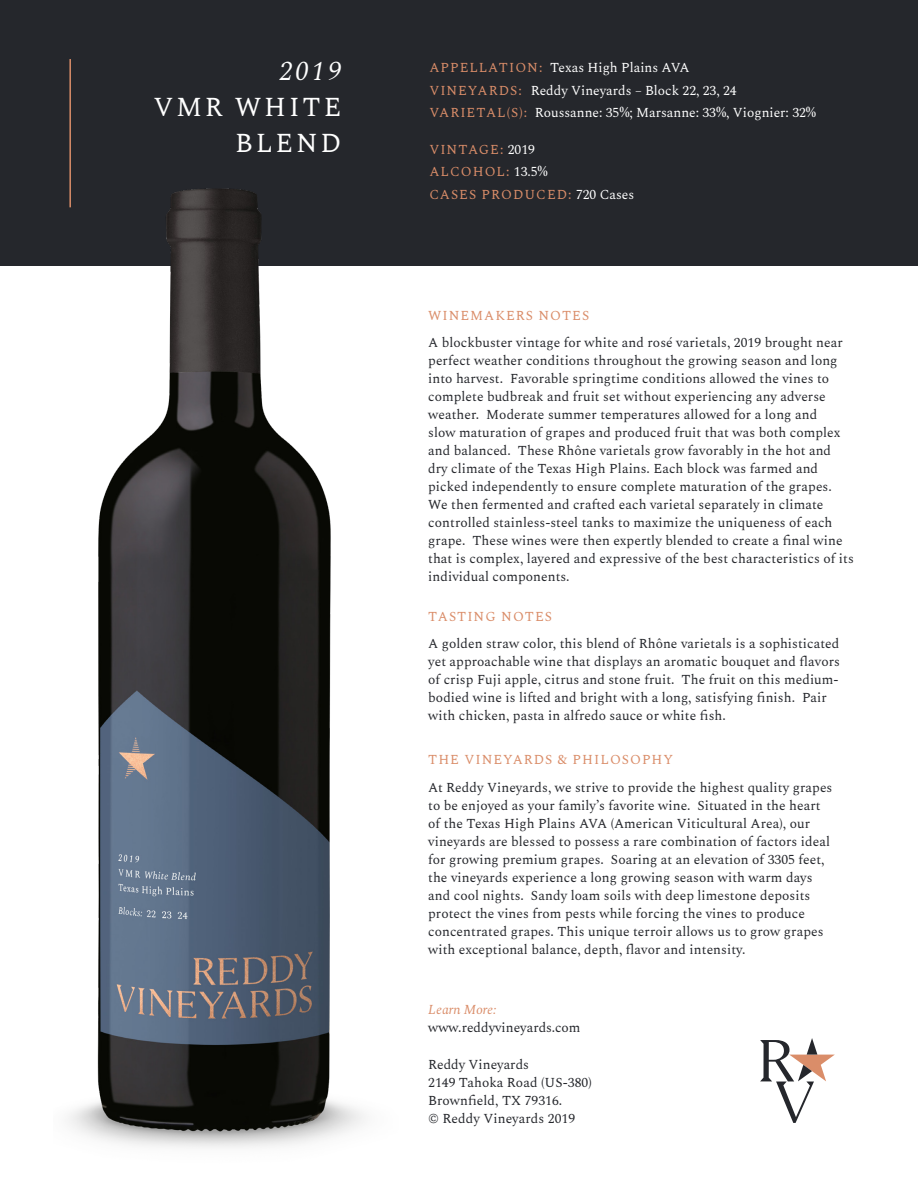
<style>
.page{position:relative;width:918px;height:1188px;background:#fff}
.page>*{position:absolute;margin:0;border:0;box-sizing:border-box;transform-origin:0 0}
.t1{font:27px/36px "Spectral";letter-spacing:.11em;color:#fff;text-align:right}
.t2{font:italic 27px "Spectral";color:#fff}
.t3{font:13.5px/18px "Spectral";letter-spacing:.005em;color:#25272c}
.t4{font:13.5px "Spectral";color:#fff}
.t5{font:13.5px "Spectral";letter-spacing:.075em;color:#da8d69}
.t6{font:13.5px "Spectral";letter-spacing:.045em;color:#da8d69}
.t7{font:italic 13.5px "Spectral";color:#da8d69}
.s1{color:#da8d69}
.s2{color:#fff}
</style>
<div class="page">
<svg style="left:760px;top:1038px;width:75px;height:85px"></svg>
<div style="left:0;top:0;width:918px;height:266px;background:#25272c"></div>
<hr style="left:69px;top:59px;width:2px;height:148px;background:#da8d69">
<img style="left:68px;top:156px;width:297px;height:992px">
<p class="t2" style="left:279px;top:51px;width:64px">2019</p>
<p class="t1" style="left:153px;top:87px;width:189px">VMR WHITE<br>BLEND</p>
<p class="t4" style="left:429px;top:58px;width:262px"><span class="s1">APPELLATION:</span> Texas High Plains AVA</p>
<p class="t4" style="left:429px;top:80px;width:309px"><span class="s1">VINEYARDS:</span> Reddy Vineyards – Block 22, 23, 24</p>
<p class="t4" style="left:429px;top:103px;width:388px"><span class="s1">VARIETAL(S):</span> Roussanne: 35%; Marsanne: 33%, Viognier: 32%</p>
<p class="t6" style="left:429px;top:139px;width:107px">VINTAGE: <span class="s2">2019</span></p>
<p class="t5" style="left:429px;top:162px;width:120px">ALCOHOL: <span class="s2">13.5%</span></p>
<p class="t5" style="left:429px;top:184px;width:206px">CASES PRODUCED: <span class="s2">720 Cases</span></p>
<p class="t5" style="left:428px;top:306px;width:162px">WINEMAKERS NOTES</p>
<p class="t3" style="left:428px;top:332px;width:427px">A blockbuster vintage for white and rosé varietals, 2019 brought near perfect weather conditions throughout the growing season and long into harvest. Favorable springtime conditions allowed the vines to complete budbreak and fruit set without experiencing any adverse weather. Moderate summer temperatures allowed for a long and<br>slow maturation of grapes and produced fruit that was both complex and balanced. These Rhône varietals grow favorably in the hot and dry climate of the Texas High Plains. Each block was farmed and picked independently to ensure complete maturation of the grapes.<br>We then fermented and crafted each varietal separately in climate controlled stainless-steel tanks to maximize the uniqueness of each grape. These wines were then expertly blended to create a final wine that is complex, layered and expressive of the best characteristics of its individual components.</p>
<p class="t5" style="left:428px;top:607px;width:125px">TASTING NOTES</p>
<p class="t3" style="left:428px;top:634px;width:413px">A golden straw color, this blend of Rhône varietals is a sophisticated yet approachable wine that displays an aromatic bouquet and flavors of crisp Fuji apple, citrus and stone fruit. The fruit on this medium&shy;bodied wine is lifted and bright with a long, satisfying finish. Pair with chicken, pasta in alfredo sauce or white fish.</p>
<p class="t5" style="left:428px;top:750px;width:247px">THE VINEYARDS &amp; PHILOSOPHY</p>
<p class="t3" style="left:428px;top:778px;width:406px">At Reddy Vineyards, we strive to provide the highest quality grapes to be enjoyed as your family’s favorite wine. Situated in the heart of the Texas High Plains AVA (American Viticultural Area), our vineyards are blessed to possess a rare combination of factors ideal for growing premium grapes. Soaring at an elevation of 3305 feet, the vineyards experience a long growing season with warm days and cool nights. Sandy loam soils with deep limestone deposits protect the vines from pests while forcing the vines to produce concentrated grapes. This unique terroir allows us to grow grapes with exceptional balance, depth, flavor and intensity.</p>
<p class="t7" style="left:428px;top:1000px;width:70px">Learn More:</p>
<p class="t3" style="left:428px;top:1018px;width:154px">www.reddyvineyards.com</p>
<p class="t3" style="left:428px;top:1054px;width:165px">Reddy Vineyards<br>2149 Tahoka Road (US-380)<br>Brownfield, TX 79316.<br>© Reddy Vineyards 2019</p>
</div>
